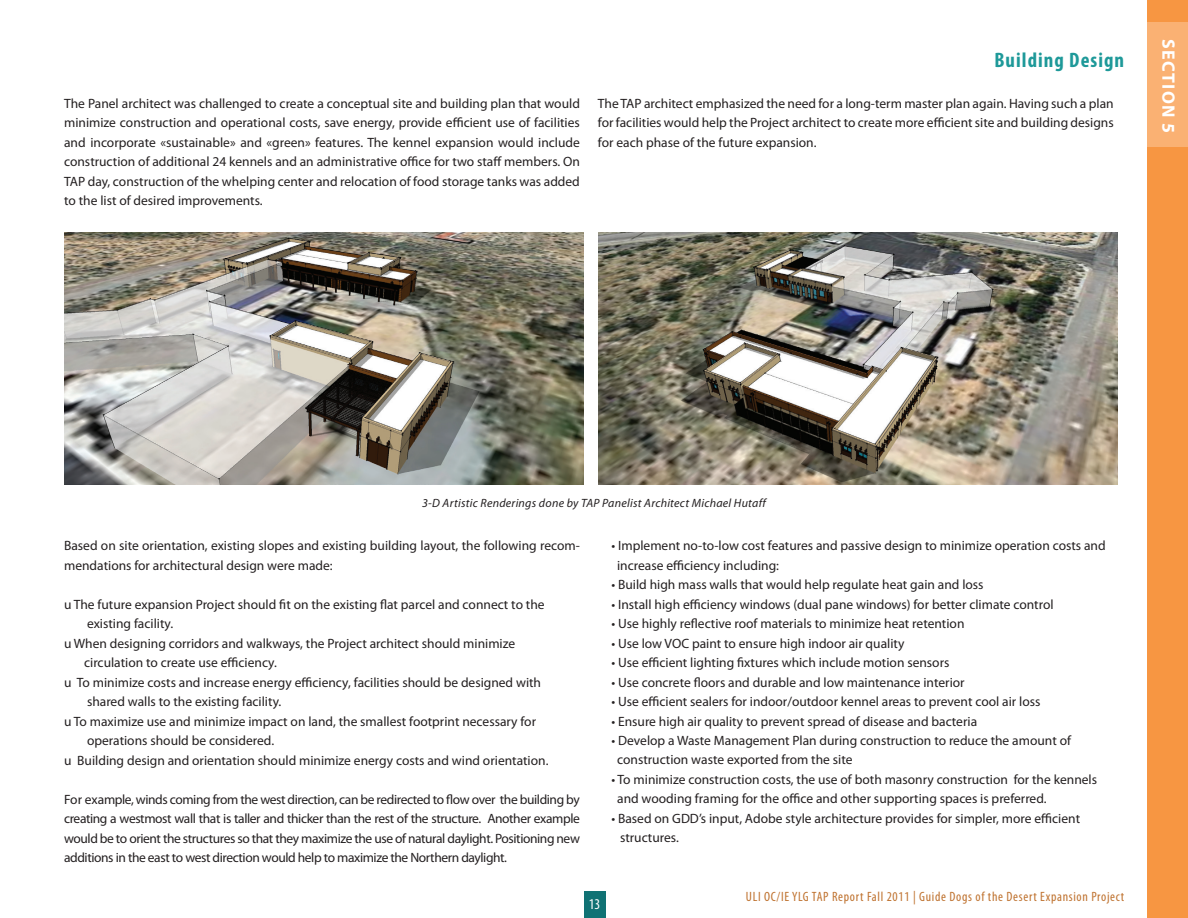
<style>
.page{position:relative;width:1188px;height:918px;background:#fff}
.page>*{position:absolute;margin:0;border:0;box-sizing:border-box;transform-origin:0 0}
.t1{font:700 condensed 21px "Myriad Pro";letter-spacing:.05em;color:#1e9999}
.t2{font:700 18px "Myriad Pro";letter-spacing:.07em;color:#fff}
.t3{font:condensed 15px "Myriad Pro";color:#fff}
.t4{font:13.5px/19.5px "Myriad Pro";color:#231f20}
.t5{font:condensed 13.5px "Myriad Pro";letter-spacing:.05em;color:#bf722f}
.t6{font:italic 12px "Myriad Pro";letter-spacing:.02em;color:#231f20}
</style>
<div class="page">
<div style="left:1148px;top:0;width:40px;height:918px;background:#f79642"></div>
<div style="left:1148px;top:22px;width:40px;height:125px;background:#fab173"></div>
<div style="left:584px;top:891px;width:22px;height:27px;background:#107274"></div>
<hr style="left:0;top:82px;width:1px;height:442px;background:#dff2f2">
<img style="left:64px;top:232px;width:520px;height:252px">
<img style="left:598px;top:232px;width:520px;height:252px">
<h1 class="t1" style="left:994px;top:47px;width:131px">Building Design</h1>
<p class="t4" style="left:64px;top:94px;width:517px;text-align:justify">The Panel architect was challenged to create a conceptual site and building plan that would minimize construction and operational costs, save energy, provide efficient use of facilities and incorporate «sustainable» and «green» features. The kennel expansion would include construction of additional 24 kennels and an administrative office for two staff members. On TAP day, construction of the whelping center and relocation of food storage tanks was added to the list of desired improvements.</p>
<p class="t4" style="left:598px;top:93px;width:517px;text-align:justify">The TAP architect emphasized the need for a long-term master plan again. Having such a plan for facilities would help the Project architect to create more efficient site and building designs for each phase of the future expansion.</p>
<h2 class="t2" style="left:1180px;top:39px;width:95px;rotate:90deg">SECTION 5</h2>
<p class="t6" style="left:422px;top:496px;width:345px">3-D Artistic Renderings done by TAP Panelist Architect Michael Hutaff</p>
<p class="t4" style="left:64px;top:536px;width:517px">Based on site orientation, existing slopes and existing building layout, the following recom&shy;mendations for architectural design were made:</p>
<p class="t4" style="left:64px;top:594px;width:482px">u The future expansion Project should fit on the existing flat parcel and connect to the</p>
<p class="t4" style="left:87px;top:614px;width:88px">existing facility.</p>
<p class="t4" style="left:64px;top:633px;width:453px">u When designing corridors and walkways, the Project architect should minimize</p>
<p class="t4" style="left:84px;top:653px;width:194px">circulation to create use efficiency.</p>
<p class="t4" style="left:64px;top:672px;width:479px">u To minimize costs and increase energy efficiency, facilities should be designed with</p>
<p class="t4" style="left:87px;top:692px;width:196px">shared walls to the existing facility.</p>
<p class="t4" style="left:64px;top:711px;width:474px">u To maximize use and minimize impact on land, the smallest footprint necessary for</p>
<p class="t4" style="left:87px;top:731px;width:189px">operations should be considered.</p>
<p class="t4" style="left:64px;top:750px;width:486px">u Building design and orientation should minimize energy costs and wind orientation.</p>
<p class="t4" style="left:64px;top:789px;width:517px;text-align:justify">For example, winds coming from the west direction, can be redirected to flow over the building by creating a westmost wall that is taller and thicker than the rest of the structure. Another example would be to orient the structures so that they maximize the use of natural daylight. Positioning new additions in the east to west direction would help to maximize the Northern daylight.</p>
<p class="t4" style="left:617px;top:536px;width:490px;text-indent:-6px">• Implement no-to-low cost features and passive design to minimize operation costs and increase efficiency including:</p>
<p class="t4" style="left:611px;top:575px;width:374px">• Build high mass walls that would help regulate heat gain and loss</p>
<p class="t4" style="left:611px;top:594px;width:444px">• Install high efficiency windows (dual pane windows) for better climate control</p>
<p class="t4" style="left:611px;top:614px;width:355px">• Use highly reflective roof materials to minimize heat retention</p>
<p class="t4" style="left:611px;top:633px;width:295px">• Use low VOC paint to ensure high indoor air quality</p>
<p class="t4" style="left:611px;top:653px;width:340px">• Use efficient lighting fixtures which include motion sensors</p>
<p class="t4" style="left:611px;top:672px;width:355px">• Use concrete floors and durable and low maintenance interior</p>
<p class="t4" style="left:611px;top:692px;width:431px">• Use efficient sealers for indoor/outdoor kennel areas to prevent cool air loss</p>
<p class="t4" style="left:611px;top:711px;width:367px">• Ensure high air quality to prevent spread of disease and bacteria</p>
<p class="t4" style="left:617px;top:731px;width:455px;text-indent:-6px">• Develop a Waste Management Plan during construction to reduce the amount of construction waste exported from the site</p>
<p class="t4" style="left:617px;top:769px;width:481px;text-indent:-6px">• To minimize construction costs, the use of both masonry construction for the kennels and wooding framing for the office and other supporting spaces is preferred.</p>
<p class="t4" style="left:620px;top:808px;width:462px;text-indent:-9px">• Based on GDD’s input, Adobe style architecture provides for simpler, more efficient structures.</p>
<p class="t3" style="left:589px;top:895px;width:13px">13</p>
<p class="t5" style="left:746px;top:889px;width:380px">ULI OC/IE YLG TAP Report Fall 2011 | Guide Dogs of the Desert Expansion Project</p>
</div>
